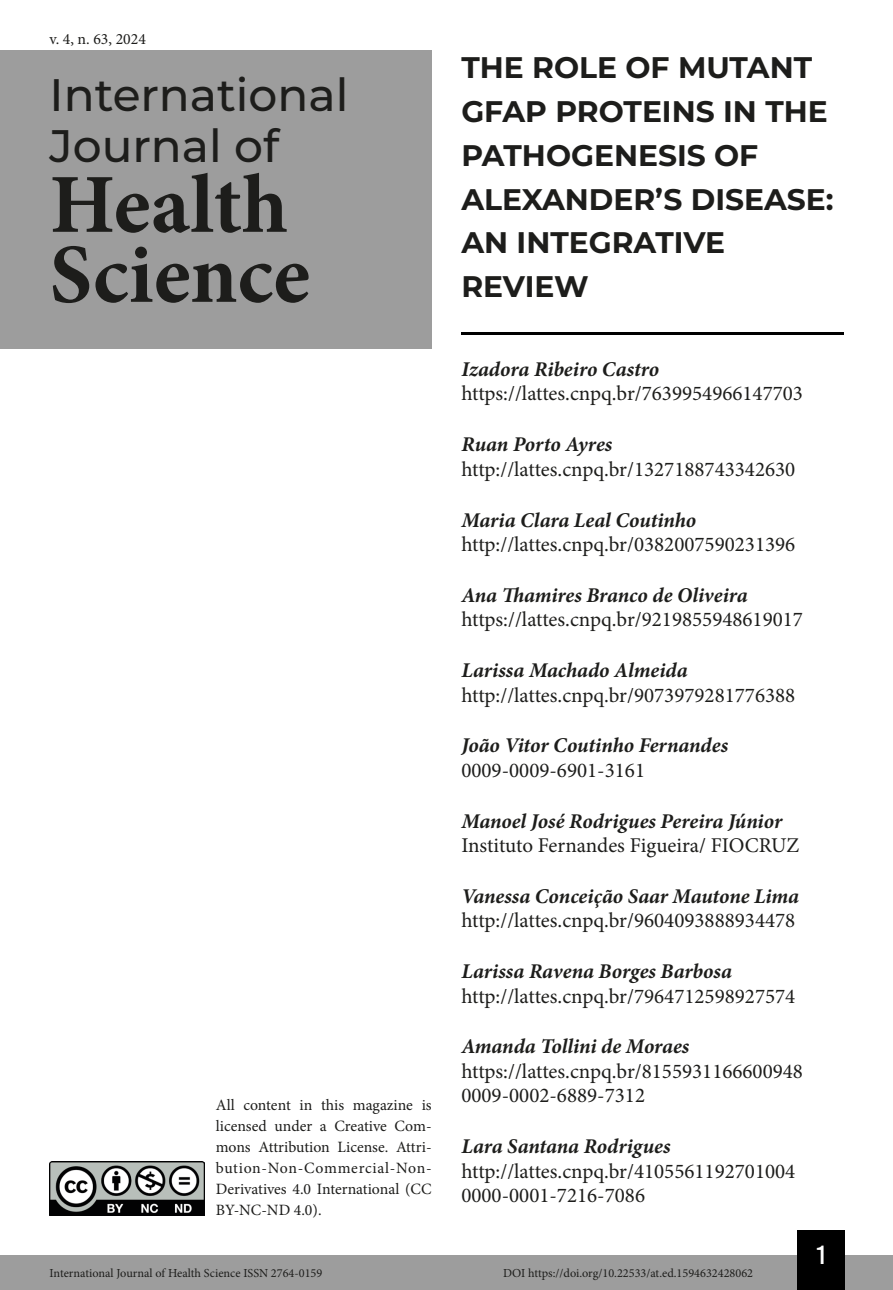
<style>
.page{position:relative;width:893px;height:1290px;background:#fff}
.page>*{position:absolute;margin:0;border:0;box-sizing:border-box;transform-origin:0 0}
.t1{font:700 84px/70px "Minion Pro";color:#1d1d1b}
.t2{font:500 45.5px/50.8px "Montserrat";color:#1d1d1b}
.Título_Artigo{font:700 29.75px/43.8px "Montserrat";color:#1d1d1b}
.t3{font:26.25px "Bebas Kai";color:#fff}
.Infos_autor{font:21px "Minion Pro";color:#1d1d1b}
.Autor{font:italic 700 21px "Minion Pro";letter-spacing:-.005em;color:#1d1d1b}
.t4{font:15.75px/21px "Minion Pro";color:#1d1d1b;text-align:justify}
.t5{font:12.25px "Minion Pro";color:#1d1d1b}
</style>
<div class="page">
<div style="left:0;top:1255px;width:893px;height:35px;background:#9d9d9d"></div>
<div style="left:797px;top:1230px;width:48px;height:60px;background:#000"></div>
<img style="left:50px;top:1161px;width:154px;height:54px">
<div style="left:0;top:50px;width:432px;height:298px;background:#9d9d9d"></div>
<hr style="left:461px;top:332px;width:382px;height:3px;background:#000">
<p class="t4" style="left:50px;top:28px;width:98px">v. 4, n. 63, 2024</p>
<h2 class="t2" style="left:50px;top:68px;width:300px">International<br>Journal of</h2>
<h1 class="t1" style="left:50px;top:169px;width:262px">Health<br>Science</h1>
<p class="t4" style="left:216px;top:1095px;width:217px">All content in this magazine is licensed under a Creative Com&shy;mons Attribution License. Attri&shy;bution-Non-Commercial-Non-Derivatives 4.0 International (CC BY-NC-ND 4.0).</p>
<p class="Título_Artigo" style="left:461px;top:44px;width:374px">THE ROLE OF MUTANT<br>GFAP PROTEINS IN THE<br>PATHOGENESIS OF<br>ALEXANDER’S DISEASE:<br>AN INTEGRATIVE<br>REVIEW</p>
<p class="Autor" style="left:461px;top:354px;width:199px">Izadora Ribeiro Castro</p>
<p class="Infos_autor" style="left:461px;top:380px;width:343px">https://lattes.cnpq.br/7639954966147703</p>
<p class="Autor" style="left:461px;top:429px;width:152px">Ruan Porto Ayres</p>
<p class="Infos_autor" style="left:461px;top:455px;width:335px">http://lattes.cnpq.br/1327188743342630</p>
<p class="Autor" style="left:461px;top:505px;width:236px">Maria Clara Leal Coutinho</p>
<p class="Infos_autor" style="left:461px;top:530px;width:335px">http://lattes.cnpq.br/0382007590231396</p>
<p class="Autor" style="left:461px;top:580px;width:288px">Ana Thamires Branco de Oliveira</p>
<p class="Infos_autor" style="left:461px;top:605px;width:343px">https://lattes.cnpq.br/9219855948619017</p>
<p class="Autor" style="left:461px;top:655px;width:228px">Larissa Machado Almeida</p>
<p class="Infos_autor" style="left:461px;top:681px;width:335px">http://lattes.cnpq.br/9073979281776388</p>
<p class="Autor" style="left:461px;top:730px;width:268px">João Vitor Coutinho Fernandes</p>
<p class="Infos_autor" style="left:461px;top:756px;width:185px">0009-0009-6901-3161</p>
<p class="Autor" style="left:461px;top:806px;width:322px">Manoel José Rodrigues Pereira Júnior</p>
<p class="Infos_autor" style="left:461px;top:831px;width:339px">Instituto Fernandes Figueira/ FIOCRUZ</p>
<p class="Autor" style="left:461px;top:881px;width:339px">Vanessa Conceição Saar Mautone Lima</p>
<p class="Infos_autor" style="left:461px;top:906px;width:335px">http://lattes.cnpq.br/9604093888934478</p>
<p class="Autor" style="left:461px;top:956px;width:272px">Larissa Ravena Borges Barbosa</p>
<p class="Infos_autor" style="left:461px;top:982px;width:335px">http://lattes.cnpq.br/7964712598927574</p>
<p class="Autor" style="left:461px;top:1031px;width:229px">Amanda Tollini de Moraes</p>
<p class="Infos_autor" style="left:461px;top:1057px;width:343px">https://lattes.cnpq.br/8155931166600948</p>
<p class="Infos_autor" style="left:461px;top:1081px;width:185px">0009-0002-6889-7312</p>
<p class="Autor" style="left:461px;top:1131px;width:211px">Lara Santana Rodrigues</p>
<p class="Infos_autor" style="left:461px;top:1157px;width:335px">http://lattes.cnpq.br/4105561192701004</p>
<p class="Infos_autor" style="left:461px;top:1181px;width:185px">0000-0001-7216-7086</p>
<p class="t3" style="left:817px;top:1241px;width:10px">1</p>
<p class="t5" style="left:50px;top:1265px;width:274px">International Journal of Health Science ISSN 2764-0159</p>
<p class="t5" style="left:503px;top:1265px;width:252px">DOI https://doi.org/10.22533/at.ed.1594632428062</p>
</div>
